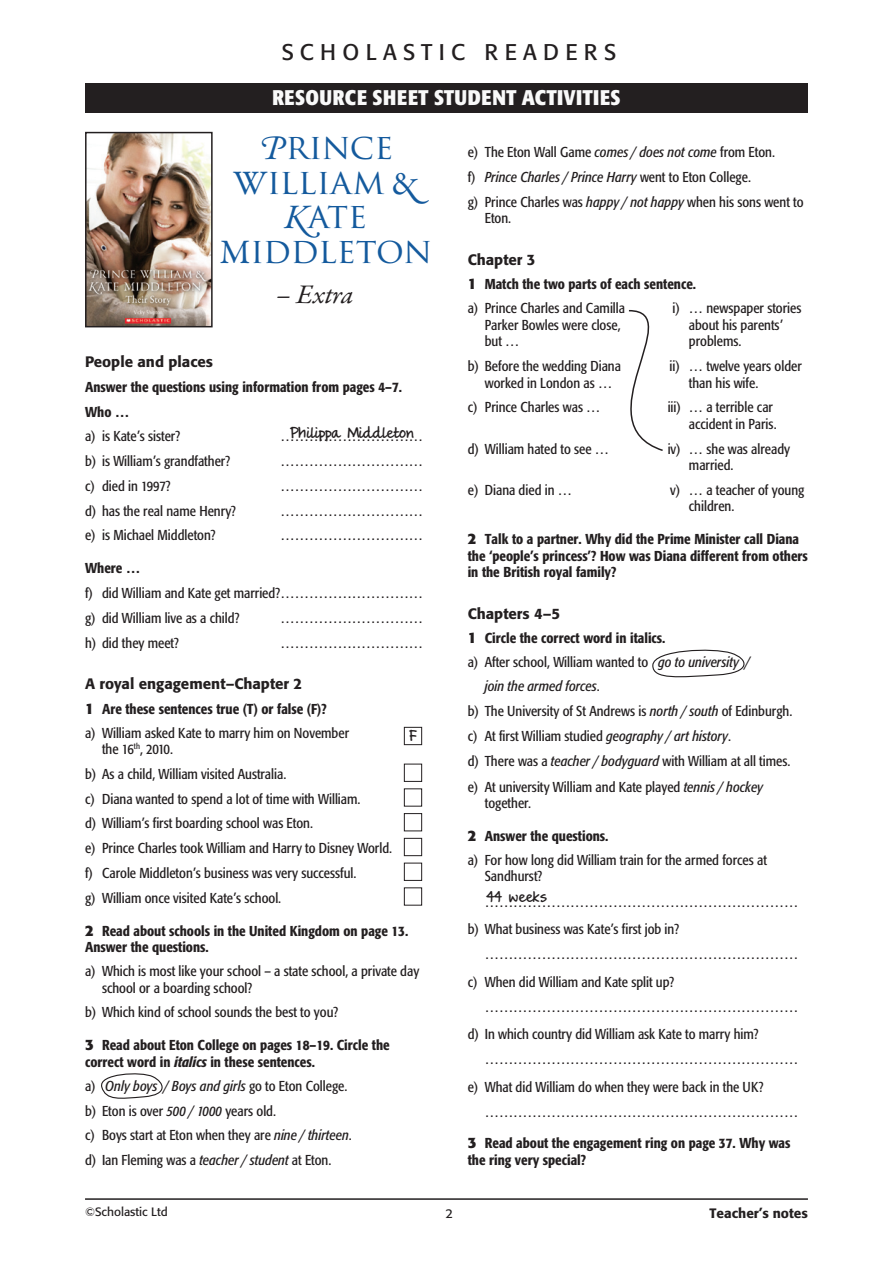
<style>
.page{position:relative;width:893px;height:1263px;background:#fff}
.page>*{position:absolute;margin:0;border:0;box-sizing:border-box;transform-origin:0 0}
.t1{font:34.5px/34.5px "Trajan Pro";letter-spacing:-.005em;color:#145a9d;text-align:center}
.t2{font:italic 27px "Garamond Premr Pro";letter-spacing:-.005em;color:#231f20}
.t3{font:22.5px "Formata";letter-spacing:.28em;color:#231f20}
.t4{font:700 condensed 21px "Formata";letter-spacing:.015em;color:#f9f9f9}
.t5{font:600 16.5px "Handfont PND";letter-spacing:-.01em;color:#231f20}
.t6{font:500 15px "Formata";color:#231f20}
.t7{font:condensed 14.25px/24.8px "Formata";color:#231f20}
.t8{font:500 condensed 14.25px/16.5px "Formata";color:#231f20}
.t9{font:italic condensed 14.25px "Formata";color:#231f20}
.t10{font:500 13.5px "Formata";color:#231f20}
.t11{font:12.75px "Formata";color:#231f20}
.t12{font:12px "Formata";color:#231f20}
.s1{font-family:"Garamond Premr Pro";font-style:italic}
.s2{font-family:"Garamond Premr Pro"}
.s3{font-weight:700;font-stretch:normal;font-size:15px}
.s4{font-weight:500}
.s5{font-style:italic}
.s6{font-weight:400}
.s7{font-style:normal}
</style>
<div class="page">
<img style="left:88px;top:135px;width:122px;height:189px">
<div style="left:85px;top:132px;width:128px;height:195px;border:2px solid #231f20"></div>
<hr style="left:85px;top:1198px;width:723px;height:2px;background:#231f20">
<div style="left:85px;top:83px;width:723px;height:30px;background:#231f20"></div>
<div style="left:404px;top:727px;width:18px;height:18px;border:1px solid #231f20"></div>
<div style="left:404px;top:764px;width:18px;height:18px;border:1px solid #231f20"></div>
<div style="left:404px;top:788px;width:18px;height:18px;border:1px solid #231f20"></div>
<div style="left:404px;top:813px;width:18px;height:18px;border:1px solid #231f20"></div>
<div style="left:404px;top:838px;width:18px;height:18px;border:1px solid #231f20"></div>
<div style="left:404px;top:863px;width:18px;height:18px;border:1px solid #231f20"></div>
<div style="left:404px;top:887px;width:18px;height:18px;border:1px solid #231f20"></div>
<svg style="left:101px;top:1073px;width:62px;height:26px"></svg>
<svg style="left:652px;top:649px;width:93px;height:29px"></svg>
<svg style="left:628px;top:309px;width:35px;height:142px"></svg>
<h3 class="t3" style="left:282px;top:39px;width:336px">SCHOLASTIC READERS</h3>
<h3 class="t4" style="left:272px;top:84px;width:350px">RESOURCE SHEET STUDENT ACTIVITIES</h3>
<h1 class="t1" style="left:220px;top:129px;width:214px"><span class="s1">P</span>RINCE<br><span class="s2">W</span>ILLIAM <span class="s2">&amp;<br></span><span class="s1">K</span>ATE<br><span class="s2">M</span>IDDLETON</h1>
<h2 class="t2" style="left:276px;top:277px;width:79px">– Extra</h2>
<p class="t6" style="left:85px;top:352px;width:130px">People and places</p>
<p class="t8" style="left:85px;top:374px;width:319px;line-height:24.8px">Answer the questions using information from pages 4–7.<br>Who …</p>
<p class="t7" style="left:85px;top:424px;width:97px">a) is Kate’s sister?</p>
<p class="t7" style="left:281px;top:424px;width:144px">…………………………</p>
<p class="t7" style="left:85px;top:449px;width:147px">b) is William’s grandfather?</p>
<p class="t7" style="left:281px;top:449px;width:144px">…………………………</p>
<p class="t7" style="left:85px;top:473px;width:87px">c) died in 1997?</p>
<p class="t7" style="left:281px;top:473px;width:144px">…………………………</p>
<p class="t7" style="left:85px;top:498px;width:152px">d) has the real name Henry?</p>
<p class="t7" style="left:281px;top:498px;width:144px">…………………………</p>
<p class="t7" style="left:85px;top:523px;width:132px">e) is Michael Middleton?</p>
<p class="t7" style="left:281px;top:523px;width:144px">…………………………</p>
<p class="t8" style="left:85px;top:560px;width:57px">Where …</p>
<p class="t7" style="left:85px;top:581px;width:340px">f) did William and Kate get married?………………………… g) did William live as a child?</p>
<p class="t5" style="left:291px;top:422px;width:125px">Philippa Middleton</p>
<p class="t7" style="left:281px;top:605px;width:144px">…………………………</p>
<p class="t7" style="left:85px;top:630px;width:95px">h) did they meet?</p>
<p class="t7" style="left:281px;top:630px;width:144px">…………………………</p>
<p class="t6" style="left:85px;top:674px;width:219px">A royal engagement–Chapter 2</p>
<p class="t7" style="left:85px;top:697px;width:266px;line-height:24px"><span class="s3">1</span> <span class="s4">Are these sentences true (T) or false (F)?<br></span>a) William asked Kate to marry him on November</p>
<p class="t5" style="left:409px;top:725px;width:9px">F</p>
<p class="t7" style="left:85px;top:737px;width:309px;text-indent:17px">the 16<sup>th</sup>, 2010.<br>b) As a child, William visited Australia.<br>c) Diana wanted to spend a lot of time with William.<br>d) William’s first boarding school was Eton.<br>e) Prince Charles took William and Harry to Disney World. f) Carole Middleton’s business was very successful.<br>g) William once visited Kate’s school.</p>
<p class="t8" style="left:85px;top:922px;width:325px"><span class="s3">2</span> Read about schools in the United Kingdom on page 13.<br>Answer the questions.</p>
<p class="t7" style="left:102px;top:963px;width:319px;line-height:16.5px;text-indent:-17px">a) Which is most like your school – a state school, a private day school or a boarding school?</p>
<p class="t7" style="left:85px;top:1000px;width:255px">b) Which kind of school sounds the best to you?</p>
<p class="t8" style="left:85px;top:1037px;width:306px"><span class="s3">3</span> Read about Eton College on pages 18–19. Circle the correct word in <span class="s5">italics</span> in these sentences.</p>
<p class="t7" style="left:85px;top:1073px;width:268px">a) <span class="s5">Only boys / Boys and girls</span> go to Eton College. b) Eton is over <span class="s5">500 / 1000</span> years old.<br>c) Boys start at Eton when they are <span class="s5">nine / thirteen</span>. d) Ian Fleming was a <span class="s5">teacher / student</span> at Eton.</p>
<p class="t7" style="left:468px;top:140px;width:337px">e) The Eton Wall Game <span class="s5">comes / does not come</span> from Eton.<br>f) <span class="s5">Prince Charles / Prince Harry</span> went to Eton College.<br>g) Prince Charles was <span class="s5">happy / not happy</span> when his sons went to</p>
<p class="t7" style="left:485px;top:206px;width:28px">Eton.</p>
<p class="t6" style="left:468px;top:250px;width:69px">Chapter 3</p>
<p class="t8" style="left:468px;top:272px;width:230px;line-height:24px"><span class="s3">1</span> Match the two parts of each sentence. <span class="s6">a) Prince Charles and Camilla</span></p>
<p class="t7" style="left:672px;top:296px;width:131px">i) … newspaper stories</p>
<p class="t7" style="left:485px;top:313px;width:137px">Parker Bowles were close,</p>
<p class="t7" style="left:689px;top:313px;width:95px">about his parents’</p>
<p class="t7" style="left:485px;top:329px;width:36px">but …</p>
<p class="t7" style="left:689px;top:329px;width:54px">problems.</p>
<p class="t7" style="left:468px;top:354px;width:155px">b) Before the wedding Diana</p>
<p class="t7" style="left:669px;top:354px;width:134px">ii) … twelve years older</p>
<p class="t7" style="left:485px;top:370px;width:129px">worked in London as …</p>
<p class="t7" style="left:689px;top:370px;width:71px">than his wife.</p>
<p class="t7" style="left:468px;top:395px;width:134px">c) Prince Charles was …</p>
<p class="t7" style="left:668px;top:399px;width:110px;line-height:16.5px;text-align:right">iii) … a terrible car accident in Paris.</p>
<p class="t7" style="left:468px;top:436px;width:143px">d) William hated to see …</p>
<p class="t7" style="left:689px;top:440px;width:103px;line-height:16.5px;text-indent:-21px">iv) … she was already married.</p>
<p class="t7" style="left:468px;top:478px;width:106px">e) Diana died in …</p>
<p class="t7" style="left:689px;top:482px;width:117px;line-height:16.5px;text-indent:-19px">v) … a teacher of young children.</p>
<p class="t8" style="left:468px;top:531px;width:342px"><span class="s3">2</span> Talk to a partner. Why did the Prime Minister call Diana the ‘people’s princess’? How was Diana different from others in the British royal family?</p>
<p class="t6" style="left:468px;top:604px;width:94px">Chapters 4–5</p>
<p class="t8" style="left:468px;top:630px;width:199px"><span class="s3">1</span> Circle the correct word in italics.</p>
<p class="t7" style="left:468px;top:650px;width:284px">a) After school, William wanted to <span class="s5">go to university /</span></p>
<p class="t9" style="left:485px;top:678px;width:117px">join the armed forces<span class="s7">.</span></p>
<p class="t7" style="left:468px;top:699px;width:326px">b) The University of St Andrews is <span class="s5">north / south</span> of Edinburgh.</p>
<p class="t7" style="left:468px;top:724px;width:265px">c) At first William studied <span class="s5">geography / art history</span>.</p>
<p class="t7" style="left:468px;top:749px;width:324px">d) There was a <span class="s5">teacher / bodyguard</span> with William at all times.</p>
<p class="t7" style="left:468px;top:774px;width:297px">e) At university William and Kate played <span class="s5">tennis / hockey</span></p>
<p class="t7" style="left:485px;top:791px;width:48px">together.</p>
<p class="t7" style="left:468px;top:824px;width:301px;line-height:24px"><span class="s3">2</span> <span class="s4">Answer the questions.<br></span>a) For how long did William train for the armed forces at</p>
<p class="t7" style="left:485px;top:864px;width:315px">Sandhurst? …………………………………………………………</p>
<p class="t7" style="left:485px;top:917px;width:315px;text-indent:-17px">b) What business was Kate’s first job in? …………………………………………………………</p>
<p class="t7" style="left:485px;top:969px;width:315px;text-indent:-17px">c) When did William and Kate split up? …………………………………………………………</p>
<p class="t7" style="left:485px;top:1022px;width:315px;text-indent:-17px">d) In which country did William ask Kate to marry him? …………………………………………………………</p>
<p class="t7" style="left:485px;top:1074px;width:315px;text-indent:-17px">e) What did William do when they were back in the UK? …………………………………………………………</p>
<p class="t8" style="left:468px;top:1135px;width:324px"><span class="s3">3</span> Read about the engagement ring on page 37. Why was the ring very special?</p>
<p class="t5" style="left:486px;top:886px;width:63px">44 weeks</p>
<p class="t12" style="left:85px;top:1205px;width:84px">©Scholastic Ltd</p>
<p class="t10" style="left:709px;top:1204px;width:100px">Teacher’s notes</p>
<p class="t11" style="left:445px;top:1205px;width:9px">2</p>
</div>
